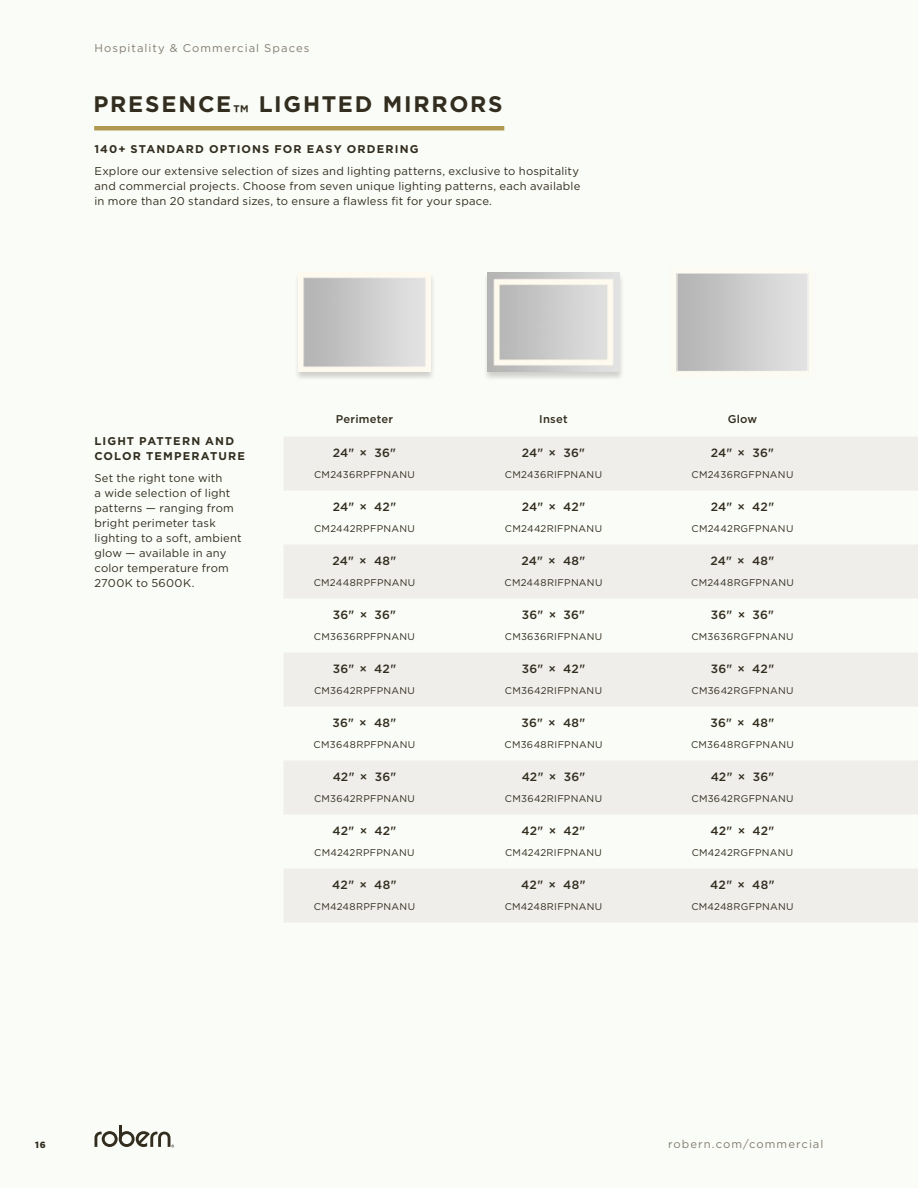
<style>
.page{position:relative;width:918px;height:1188px;background:#fafcf7}
.page>*{position:absolute;margin:0;border:0;box-sizing:border-box;transform-origin:0 0}
.eCRM_Headline_18_26{font:700 22.5px "Gotham";letter-spacing:.08em;color:#322d1f}
.Chart_Size{font:500 12px "Gotham";letter-spacing:.015em;color:#322d1f}
.BGG_body_copy_8_9{font:11.25px/15px "Gotham";letter-spacing:.015em;color:#322d1f}
.BGG_Subhead_left_8_9{font:700 11.25px/15px "Gotham";letter-spacing:.1em;color:#322d1f}
.t1{font:11.25px "Gotham";letter-spacing:.095em;color:#837c71}
.Chart_Size-2{font:500 11.25px "Gotham";letter-spacing:.02em;color:#322d1f}
.Chart_Price{font:9.75px "Gotham";letter-spacing:.03em;color:#322d1f}
.t2{font:900 9px "Gotham";color:#322d1f}
</style>
<div class="page">
<svg style="left:284px;top:437px;width:634px;height:485px;fill:#efeeeb"></svg>
<svg style="left:669px;top:265px;width:147px;height:114px"></svg>
<div style="left:677px;top:273px;width:131px;height:99px;border:1px solid #fefcf4"></div>
<div style="left:483px;top:272px;width:141px;height:108px;background:#231f20;opacity:.2"></div>
<img style="left:488px;top:273px;width:131px;height:98px">
<div style="left:294px;top:272px;width:141px;height:108px;background:#231f20;opacity:.2"></div>
<img style="left:299px;top:273px;width:131px;height:98px">
<hr style="left:94px;top:126px;width:410px;height:4px;background:#ae9852">
<svg style="left:94px;top:1126px;width:80px;height:22px"></svg>
<p class="t1" style="left:94px;top:41px;width:216px">Hospitality &amp; Commercial Spaces</p>
<p class="eCRM_Headline_18_26" style="left:93px;top:90px;width:411px">PRESENCE™ LIGHTED MIRRORS</p>
<p class="BGG_Subhead_left_8_9" style="left:94px;top:141px;width:326px">140+ STANDARD OPTIONS FOR EASY ORDERING</p>
<p class="BGG_body_copy_8_9" style="left:94px;top:163px;width:487px;text-align:justify">Explore our extensive selection of sizes and lighting patterns, exclusive to hospitality and commercial projects. Choose from seven unique lighting patterns, each available in more than 20 standard sizes, to ensure a flawless fit for your space.</p>
<p class="BGG_Subhead_left_8_9" style="left:94px;top:434px;width:152px">LIGHT PATTERN AND<br>COLOR TEMPERATURE</p>
<p class="BGG_body_copy_8_9" style="left:94px;top:471px;width:149px">Set the right tone with<br>a wide selection of light patterns — ranging from bright perimeter task lighting to a soft, ambient glow — available in any color temperature from<br>2700K to 5600K.</p>
<p class="Chart_Size-2" style="left:336px;top:412px;width:59px">Perimeter</p>
<p class="Chart_Size-2" style="left:539px;top:412px;width:30px">Inset</p>
<p class="Chart_Size-2" style="left:728px;top:412px;width:31px">Glow</p>
<p class="Chart_Size" style="left:333px;top:445px;width:65px">24" × 36"</p>
<p class="Chart_Size" style="left:522px;top:445px;width:65px">24" × 36"</p>
<p class="Chart_Size" style="left:711px;top:445px;width:65px">24" × 36"</p>
<p class="Chart_Price" style="left:314px;top:468px;width:102px">CM2436RPFPNANU</p>
<p class="Chart_Price" style="left:505px;top:468px;width:99px">CM2436RIFPNANU</p>
<p class="Chart_Price" style="left:692px;top:468px;width:103px">CM2436RGFPNANU</p>
<p class="Chart_Size" style="left:333px;top:499px;width:65px">24" × 42"</p>
<p class="Chart_Size" style="left:522px;top:499px;width:65px">24" × 42"</p>
<p class="Chart_Size" style="left:711px;top:499px;width:65px">24" × 42"</p>
<p class="Chart_Price" style="left:314px;top:522px;width:102px">CM2442RPFPNANU</p>
<p class="Chart_Price" style="left:505px;top:522px;width:99px">CM2442RIFPNANU</p>
<p class="Chart_Price" style="left:692px;top:522px;width:103px">CM2442RGFPNANU</p>
<p class="Chart_Size" style="left:333px;top:553px;width:65px">24" × 48"</p>
<p class="Chart_Size" style="left:522px;top:553px;width:65px">24" × 48"</p>
<p class="Chart_Size" style="left:711px;top:553px;width:65px">24" × 48"</p>
<p class="Chart_Price" style="left:314px;top:576px;width:103px">CM2448RPFPNANU</p>
<p class="Chart_Price" style="left:505px;top:576px;width:99px">CM2448RIFPNANU</p>
<p class="Chart_Price" style="left:691px;top:576px;width:104px">CM2448RGFPNANU</p>
<p class="Chart_Size" style="left:333px;top:607px;width:65px">36" × 36"</p>
<p class="Chart_Size" style="left:522px;top:607px;width:65px">36" × 36"</p>
<p class="Chart_Size" style="left:711px;top:607px;width:65px">36" × 36"</p>
<p class="Chart_Price" style="left:314px;top:630px;width:102px">CM3636RPFPNANU</p>
<p class="Chart_Price" style="left:505px;top:630px;width:99px">CM3636RIFPNANU</p>
<p class="Chart_Price" style="left:691px;top:630px;width:104px">CM3636RGFPNANU</p>
<p class="Chart_Size" style="left:333px;top:661px;width:65px">36" × 42"</p>
<p class="Chart_Size" style="left:522px;top:661px;width:65px">36" × 42"</p>
<p class="Chart_Size" style="left:711px;top:661px;width:65px">36" × 42"</p>
<p class="Chart_Price" style="left:314px;top:684px;width:102px">CM3642RPFPNANU</p>
<p class="Chart_Price" style="left:505px;top:684px;width:99px">CM3642RIFPNANU</p>
<p class="Chart_Price" style="left:691px;top:684px;width:104px">CM3642RGFPNANU</p>
<p class="Chart_Size" style="left:332px;top:715px;width:66px">36" × 48"</p>
<p class="Chart_Size" style="left:521px;top:715px;width:66px">36" × 48"</p>
<p class="Chart_Size" style="left:710px;top:715px;width:66px">36" × 48"</p>
<p class="Chart_Price" style="left:314px;top:738px;width:103px">CM3648RPFPNANU</p>
<p class="Chart_Price" style="left:504px;top:738px;width:100px">CM3648RIFPNANU</p>
<p class="Chart_Price" style="left:691px;top:738px;width:104px">CM3648RGFPNANU</p>
<p class="Chart_Size" style="left:333px;top:769px;width:65px">42" × 36"</p>
<p class="Chart_Size" style="left:522px;top:769px;width:65px">42" × 36"</p>
<p class="Chart_Size" style="left:711px;top:769px;width:65px">42" × 36"</p>
<p class="Chart_Price" style="left:314px;top:792px;width:102px">CM3642RPFPNANU</p>
<p class="Chart_Price" style="left:505px;top:792px;width:99px">CM3642RIFPNANU</p>
<p class="Chart_Price" style="left:691px;top:792px;width:104px">CM3642RGFPNANU</p>
<p class="Chart_Size" style="left:333px;top:823px;width:65px">42" × 42"</p>
<p class="Chart_Size" style="left:522px;top:823px;width:65px">42" × 42"</p>
<p class="Chart_Size" style="left:711px;top:823px;width:65px">42" × 42"</p>
<p class="Chart_Price" style="left:314px;top:846px;width:102px">CM4242RPFPNANU</p>
<p class="Chart_Price" style="left:505px;top:846px;width:98px">CM4242RIFPNANU</p>
<p class="Chart_Price" style="left:692px;top:846px;width:103px">CM4242RGFPNANU</p>
<p class="Chart_Size" style="left:332px;top:877px;width:66px">42" × 48"</p>
<p class="Chart_Size" style="left:521px;top:877px;width:66px">42" × 48"</p>
<p class="Chart_Size" style="left:710px;top:877px;width:66px">42" × 48"</p>
<p class="Chart_Price" style="left:314px;top:900px;width:103px">CM4248RPFPNANU</p>
<p class="Chart_Price" style="left:505px;top:900px;width:99px">CM4248RIFPNANU</p>
<p class="Chart_Price" style="left:691px;top:900px;width:104px">CM4248RGFPNANU</p>
<p class="t2" style="left:35px;top:1138px;width:12px">16</p>
<p class="t1" style="left:668px;top:1136px;width:157px">robern.com/commercial</p>
</div>
